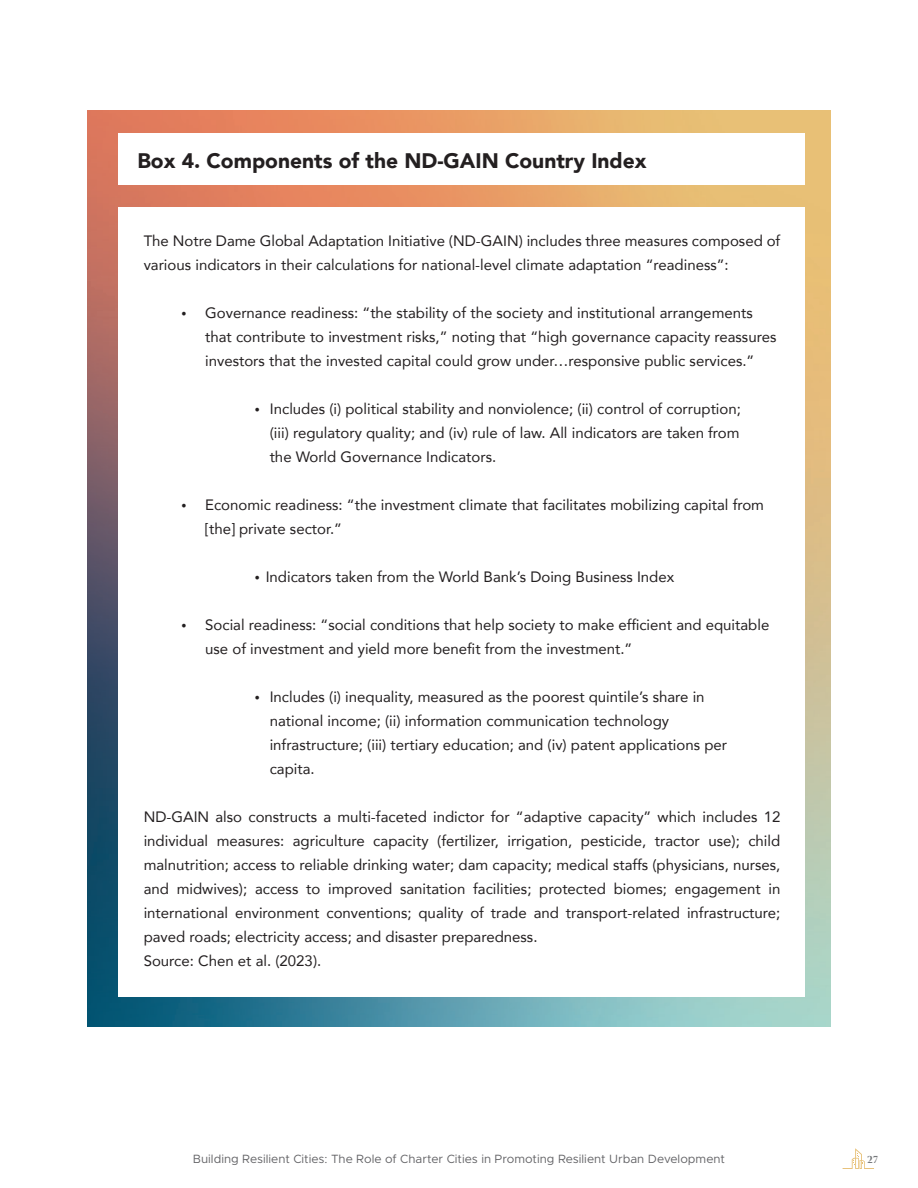
<style>
.page{position:relative;width:918px;height:1188px;background:#fff}
.page>*{position:absolute;margin:0;border:0;box-sizing:border-box;transform-origin:0 0}
.t1{font:900 21px "Avenir";color:#231f20}
.t2{font:15px/24px "Avenir";color:#231f20}
.t3{font:12px "Metropolis";color:#636366}
.t4{font:700 10.5px "Pona Display";color:#76787b}
.s1{font-size:30px}
</style>
<div class="page">
<svg style="left:843px;top:1148px;width:31px;height:21px"></svg>
<img style="left:88px;top:110px;width:742px;height:917px">
<div style="left:118px;top:133px;width:687px;height:52px;background:#fff"></div>
<div style="left:118px;top:207px;width:687px;height:790px;background:#fff"></div>
<p class="t1" style="left:137px;top:143px;width:511px">Box 4. Components of the ND-GAIN Country Index</p>
<p class="t2" style="left:144px;top:229px;width:638px">The Notre Dame Global Adaptation Initiative (ND-GAIN) includes three measures composed of various indicators in their calculations for national-level climate adaptation “readiness”:</p>
<p class="t2" style="left:205px;top:301px;width:573px;text-indent:-26px"><span class="s1">·</span> Governance readiness: “the stability of the society and institutional arrangements that contribute to investment risks,” noting that “high governance capacity reassures investors that the invested capital could grow under…responsive public services.”</p>
<p class="t2" style="left:270px;top:397px;width:473px;text-align:justify;text-indent:-16px"><span class="s1">·</span> Includes (i) political stability and nonviolence; (ii) control of corruption; (iii) regulatory quality; and (iv) rule of law. All indicators are taken from the World Governance Indicators.</p>
<p class="t2" style="left:205px;top:493px;width:560px;text-indent:-26px"><span class="s1">·</span> Economic readiness: “the investment climate that facilitates mobilizing capital from [the] private sector.”</p>
<p class="t2" style="left:253px;top:565px;width:423px"><span class="s1">·</span> Indicators taken from the World Bank’s Doing Business Index</p>
<p class="t2" style="left:205px;top:613px;width:566px;text-indent:-26px"><span class="s1">·</span> Social readiness: “social conditions that help society to make efficient and equitable use of investment and yield more benefit from the investment.”</p>
<p class="t2" style="left:253px;top:685px;width:453px"><span class="s1">·</span> Includes (i) inequality, measured as the poorest quintile’s share in</p>
<p class="t2" style="left:270px;top:709px;width:459px">national income; (ii) information communication technology infrastructure; (iii) tertiary education; and (iv) patent applications per capita.</p>
<p class="t2" style="left:144px;top:805px;width:638px;text-align:justify">ND-GAIN also constructs a multi-faceted indictor for “adaptive capacity” which includes 12 individual measures: agriculture capacity (fertilizer, irrigation, pesticide, tractor use); child malnutrition; access to reliable drinking water; dam capacity; medical staffs (physicians, nurses, and midwives); access to improved sanitation facilities; protected biomes; engagement in international environment conventions; quality of trade and transport-related infrastructure; paved roads; electricity access; and disaster preparedness.</p>
<p class="t2" style="left:144px;top:949px;width:179px">Source: Chen et al. (2023).</p>
<p class="t3" style="left:193px;top:1151px;width:534px">Building Resilient Cities: The Role of Charter Cities in Promoting Resilient Urban Development</p>
<p class="t4" style="left:867px;top:1153px;width:12px">27</p>
</div>
